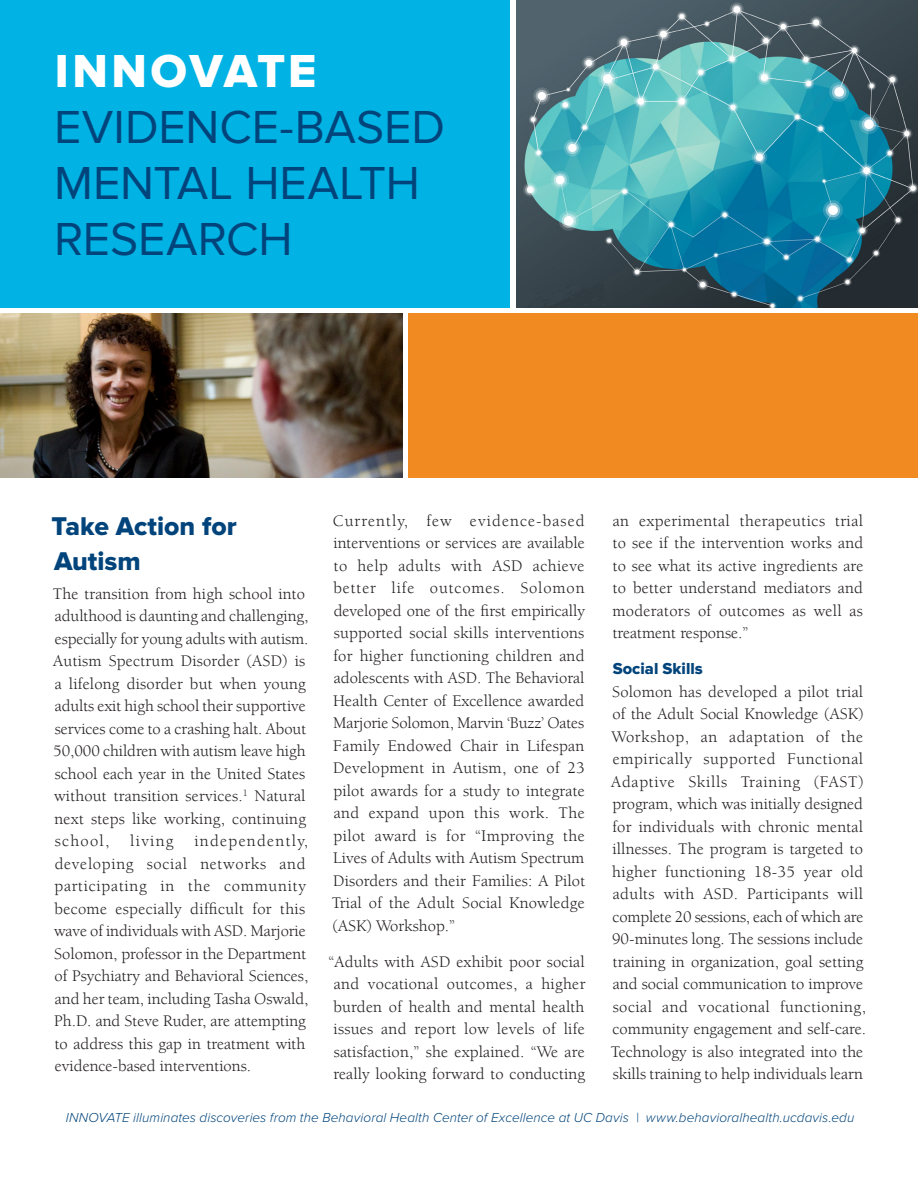
<style>
.page{position:relative;width:918px;height:1188px;background:#fff}
.page>*{position:absolute;margin:0;border:0;box-sizing:border-box;transform-origin:0 0}
.Main_Subhead{font:48px/55.8px "Proxima Nova";letter-spacing:-.005em;color:#00447b}
.Main_Heading{font:48px "Proxima Nova Extrabld";letter-spacing:.055em;color:#fff}
.t1{font:26.7px/34.5px "Proxima Nova Extrabld";color:#00447b}
.t2{font:16.5px/22.5px "Berkeley UC Davis";color:#231f20}
.t3{font:16.5px "Proxima Nova Extrabld";color:#00447b}
.Sidebar_Event_Info{font:italic 300 13.5px "Proxima Nova";letter-spacing:.005em;color:#00447b}
</style>
<div class="page">
<div style="left:408px;top:313px;width:510px;height:164px;background:#f18a20"></div>
<div style="left:0;top:0;width:510px;height:307px;background:#00b3e4"></div>
<img style="left:0;top:313px;width:402px;height:164px">
<img style="left:516px;top:0;width:402px;height:307px">
<p class="Main_Heading" style="left:55px;top:44px;width:263px">INNOVATE</p>
<p class="Main_Subhead" style="left:54px;top:101px;width:392px">EVIDENCE-BASED<br>MENTAL HEALTH<br>RESEARCH</p>
<p class="t1" style="left:52px;top:511px;width:187px">Take Action for<br>Autism</p>
<p class="t2" style="left:53px;top:582px;width:257px">The transition from high school into adulthood is daunting and challenging, especially for young adults with autism.<br>Autism Spectrum Disorder (ASD) is a lifelong disorder but when young adults exit high school their supportive services come to a crashing halt. About 50,000 children with autism leave high school each year in the United States without transition services.<sup>1</sup> Natural next steps like working, continuing school,</p>
<p class="t2" style="left:54px;top:830px;width:256px;text-indent:140px">independently, developing social networks and participating in the community become especially difficult for this wave of individuals with ASD. Marjorie Solomon, professor in the Department of Psychiatry and Behavioral Sciences, and her team, including Tasha Oswald, Ph.D. and Steve Ruder, are attempting to address this gap in treatment with evidence-based interventions.</p>
<p class="t2" style="left:130px;top:830px;width:45px">living</p>
<p class="t2" style="left:332px;top:509px;width:255px;text-align:justify">Currently, few evidence-based interventions or services are available to help adults with ASD achieve better life outcomes. Solomon developed one of the first empirically supported social skills interventions for higher functioning children and adolescents with ASD. The Behavioral Health Center of Excellence awarded Marjorie Solomon, Marvin ‘Buzz’ Oates Family Endowed Chair in Lifespan Development in Autism, one of 23 pilot awards for a study to integrate and expand upon this work. The pilot award is for “Improving the Lives of Adults with Autism Spectrum Disorders and their Families: A Pilot Trial of the Adult Social Knowledge (ASK) Workshop.”</p>
<p class="t2" style="left:329px;top:950px;width:258px;text-align:justify">“Adults with ASD exhibit poor social and vocational outcomes, a higher burden of health and mental health issues and report low levels of life satisfaction,” she explained. “We are really looking forward to conducting</p>
<p class="t2" style="left:612px;top:509px;width:252px;text-align:justify">an experimental therapeutics trial to see if the intervention works and to see what its active ingredients are to better understand mediators and moderators of outcomes as well as treatment response.”</p>
<p class="t3" style="left:613px;top:659px;width:92px">Social Skills</p>
<p class="t2" style="left:611px;top:680px;width:257px">Solomon has developed a pilot trial of the Adult Social Knowledge (ASK)<br>Workshop, an adaptation of the empirically supported Functional Adaptive Skills Training (FAST) program, which was initially designed for individuals with chronic mental illnesses. The program is targeted to higher functioning 18-35 year old adults with ASD. Participants will complete 20 sessions, each of which are 90-minutes long. The sessions include training in organization, goal setting and social communication to improve social and vocational functioning, community engagement and self-care.<br>Technology is also integrated into the skills training to help individuals learn</p>
<p class="Sidebar_Event_Info" style="left:66px;top:1110px;width:790px">INNOVATE illuminates discoveries from the Behavioral Health Center of Excellence at UC Davis | www.behavioralhealth.ucdavis.edu</p>
</div>
